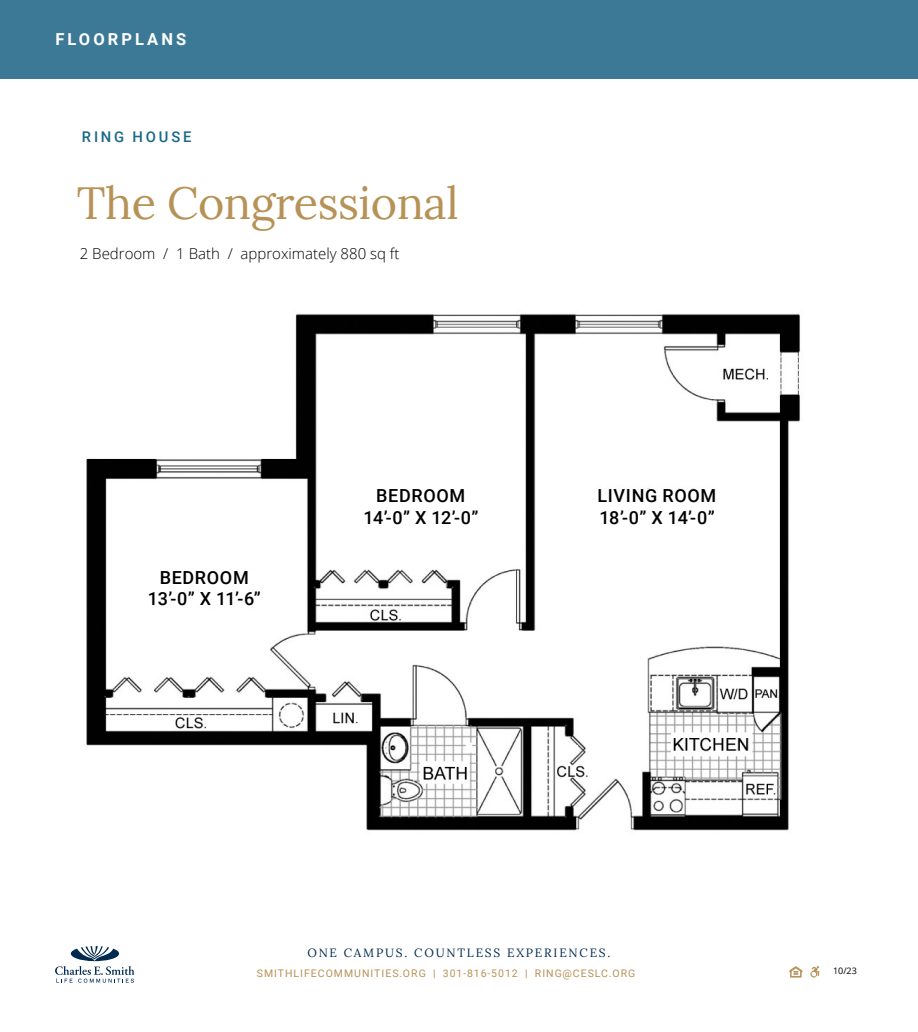
<style>
.page{position:relative;width:918px;height:1032px;background:#fff}
.page>*{position:absolute;margin:0;border:0;box-sizing:border-box;transform-origin:0 0}
.t1{font:45px "Lora";letter-spacing:-.01em;color:#b79257}
.t2{font:500 18px/21.6px "Roboto";letter-spacing:.035em;color:#000;text-align:center}
.t3{font:700 16.5px "Roboto";letter-spacing:.185em;color:#fff}
.t4{font:300 15px "Open Sans";color:#000}
.t5{font:500 14.85px "Roboto";letter-spacing:.19em;color:#1a6887}
.t6{font:12px "Lora";letter-spacing:.15em;color:#002a4e}
.t7{font:10.5px "Roboto";letter-spacing:.095em;color:#b79257}
.t8{font:9px "Open Sans";color:#000}
</style>
<div class="page">
<div style="left:0;top:0;width:918px;height:78px;background:#3c7997"></div>
<img style="left:86px;top:314px;width:714px;height:517px">
<svg style="left:55px;top:946px;width:80px;height:36px"></svg>
<svg style="left:789px;top:966px;width:13px;height:11px"></svg>
<svg style="left:810px;top:966px;width:9px;height:11px"></svg>
<div style="left:348px;top:489px;width:146px;height:35px;background:#fff"></div>
<div style="left:584px;top:489px;width:146px;height:35px;background:#fff"></div>
<div style="left:131px;top:570px;width:146px;height:35px;background:#fff"></div>
<p class="t3" style="left:55px;top:28px;width:132px">FLOORPLANS</p>
<p class="t5" style="left:82px;top:126px;width:111px">RING HOUSE</p>
<h1 class="t1" style="left:77px;top:168px;width:383px">The Congressional</h1>
<p class="t4" style="left:80px;top:244px;width:321px">2 Bedroom / 1 Bath / approximately 880 sq ft</p>
<p class="t2" style="left:148px;top:565px;width:114px">BEDROOM<br>13’-0” X 11’-6”</p>
<p class="t2" style="left:363px;top:484px;width:117px">BEDROOM<br>14’-0” X 12’-0”</p>
<p class="t2" style="left:597px;top:484px;width:121px;text-align:left">LIVING ROOM<br>18’-0” X 14’-0”</p>
<p class="t6" style="left:307px;top:943px;width:305px">ONE CAMPUS. COUNTLESS EXPERIENCES.</p>
<p class="t7" style="left:257px;top:965px;width:380px">SMITHLIFECOMMUNITIES.ORG | 301-816-5012 | RING@CESLC.ORG</p>
<p class="t8" style="left:833px;top:964px;width:25px">10/23</p>
</div>
